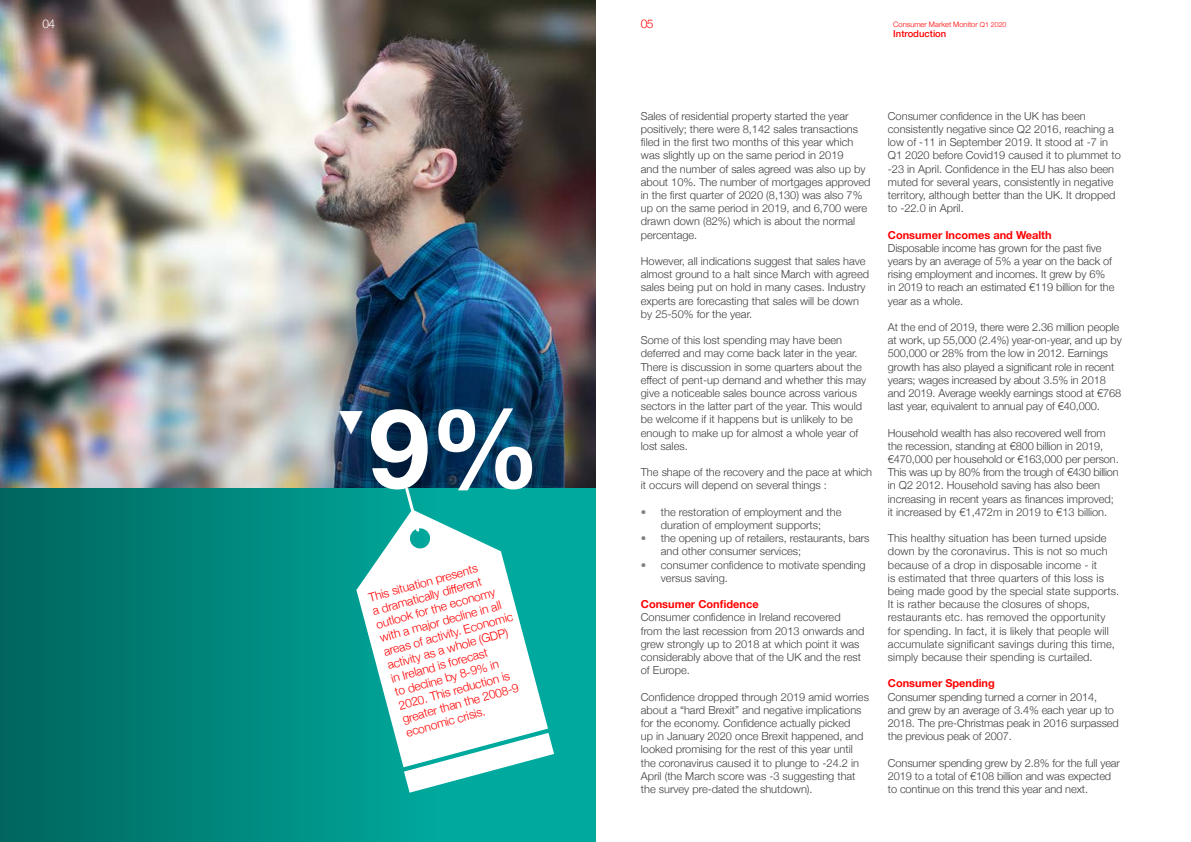
<style>
.page{position:relative;width:1191px;height:842px;background:#fff}
.page>*{position:absolute;margin:0;border:0;box-sizing:border-box;transform-origin:0 0}
.t1{font:700 110.3px "Helvetica Neue";color:#fff}
.t2{font:300 12px/14px "Helvetica Neue";color:#f00}
.t3{font:300 12px "Helvetica Neue";color:#fff}
.t4{font:300 11px/13.2px "Helvetica Neue";color:#3e3e3f}
.t5{font:700 11px "Helvetica Neue";color:#f00}
.t6{font:500 9.5px "Helvetica Neue";color:#f00}
.t7{font:300 7.5px "Helvetica Neue";color:#f00}
.s1{font-size:7px}
.s2{color:#808285}
</style>
<div class="page">
<img style="left:0;top:0;width:595px;height:488px">
<div style="left:0;top:488px;width:595px;height:354px;background:linear-gradient(to right,#006960,#00b6aa)"></div>
<svg style="left:356px;top:509px;width:198px;height:284px"></svg>
<svg style="left:403px;top:485px;width:18px;height:49px"></svg>
<svg style="left:339px;top:411px;width:24px;height:24px"></svg>
<p class="t3" style="left:43px;top:14px;width:14px">04</p>
<h1 class="t1" style="left:369px;top:407px;width:173px">9%</h1>
<p class="t2" style="left:366px;top:593px;width:136px;rotate:-16deg">This situation presents<br>a dramatically diff erent outlook for the economy with a major decline in all areas of activity. Economic activity as a whole (GDP) in Ireland is forecast<br>to decline by 8-9% in<br>2020. This reduction is greater than the 2008-9 economic crisis.</p>
<p class="t2" style="left:641px;top:18px;width:14px">05</p>
<p class="t7" style="left:893px;top:21px;width:115px">Consumer Market Monitor <span class="s1">Q1 2020</span></p>
<p class="t6" style="left:893px;top:30px;width:55px">Introduction</p>
<p class="t4" style="left:641px;top:110px;width:231px">Sales of residential property started the year positively; there were 8,142 sales transactions filed in the first two months of this year which was slightly up on the same period in 2019<br>and the number of sales agreed was also up by about 10%. The number of mortgages approved in the first quarter of 2020 (8,130) was also 7% up on the same period in 2019, and 6,700 were drawn down (82%) which is about the normal percentage.</p>
<p class="t4" style="left:641px;top:255px;width:230px">However, all indications suggest that sales have almost ground to a halt since March with agreed sales being put on hold in many cases. Industry experts are forecasting that sales will be down by 25-50% for the year.</p>
<p class="t4" style="left:641px;top:335px;width:227px">Some of this lost spending may have been deferred and may come back later in the year.<br>There is discussion in some quarters about the effect of pent-up demand and whether this may give a noticeable sales bounce across various sectors in the latter part of the year. This would be welcome if it happens but is unlikely to be enough to make up for almost a whole year of lost sales.</p>
<p class="t4" style="left:641px;top:467px;width:233px">The shape of the recovery and the pace at which it occurs will depend on several things :</p>
<p class="t4" style="left:641px;top:506px;width:202px;text-align:center"><span class="s2">•</span> the restoration of employment and the duration of employment supports;</p>
<p class="t4" style="left:661px;top:533px;width:210px;text-indent:-20px"><span class="s2">•</span> the opening up of retailers, restaurants, bars and other consumer services;</p>
<p class="t4" style="left:661px;top:557px;width:206px;text-indent:-20px"><span class="s2">•</span> consumer confidence to motivate spending versus saving.</p>
<p class="t5" style="left:641px;top:596px;width:119px">Consumer Confidence</p>
<p class="t4" style="left:641px;top:610px;width:225px">Consumer confidence in Ireland recovered from the last recession from 2013 onwards and grew strongly up to 2018 at which point it was considerably above that of the UK and the rest of Europe.</p>
<p class="t4" style="left:641px;top:689px;width:230px">Confidence dropped through 2019 amid worries about a “hard Brexit” and negative implications for the economy. Confidence actually picked<br>up in January 2020 once Brexit happened, and looked promising for the rest of this year until the coronavirus caused it to plunge to -24.2 in April (the March score was -3 suggesting that the survey pre-dated the shutdown).</p>
<p class="t4" style="left:888px;top:108px;width:234px">Consumer confidence in the UK has been consistently negative since Q2 2016, reaching a low of -11 in September 2019. It stood at -7 in Q1 2020 before Covid19 caused it to plummet to -23 in April. Confidence in the EU has also been muted for several years, consistently in negative territory, although better than the UK. It dropped to -22.0 in April.</p>
<p class="t5" style="left:888px;top:226px;width:165px">Consumer Incomes and Wealth</p>
<p class="t4" style="left:888px;top:240px;width:228px">Disposable income has grown for the past five years by an average of 5% a year on the back of rising employment and incomes. It grew by 6% in 2019 to reach an estimated €119 billion for the year as a whole.</p>
<p class="t4" style="left:888px;top:320px;width:235px">At the end of 2019, there were 2.36 million people at work, up 55,000 (2.4%) year-on-year, and up by 500,000 or 28% from the low in 2012. Earnings growth has also played a significant role in recent years; wages increased by about 3.5% in 2018 and 2019. Average weekly earnings stood at €768 last year, equivalent to annual pay of €40,000.</p>
<p class="t4" style="left:888px;top:427px;width:232px">Household wealth has also recovered well from the recession, standing at €800 billion in 2019, €470,000 per household or €163,000 per person.<br>This was up by 80% from the trough of €430 billion in Q2 2012. Household saving has also been increasing in recent years as finances improved; it increased by €1,472m in 2019 to €13 billion.</p>
<p class="t4" style="left:888px;top:533px;width:233px">This healthy situation has been turned upside down by the coronavirus. This is not so much because of a drop in disposable income - it<br>is estimated that three quarters of this loss is being made good by the special state supports.<br>It is rather because the closures of shops, restaurants etc. has removed the opportunity for spending. In fact, it is likely that people will accumulate significant savings during this time, simply because their spending is curtailed.</p>
<p class="t5" style="left:888px;top:675px;width:108px">Consumer Spending</p>
<p class="t4" style="left:888px;top:689px;width:232px">Consumer spending turned a corner in 2014,<br>and grew by an average of 3.4% each year up to 2018. The pre-Christmas peak in 2016 surpassed the previous peak of 2007.</p>
<p class="t4" style="left:888px;top:757px;width:234px">Consumer spending grew by 2.8% for the full year<br>2019 to a total of €108 billion and was expected to continue on this trend this year and next.</p>
</div>
